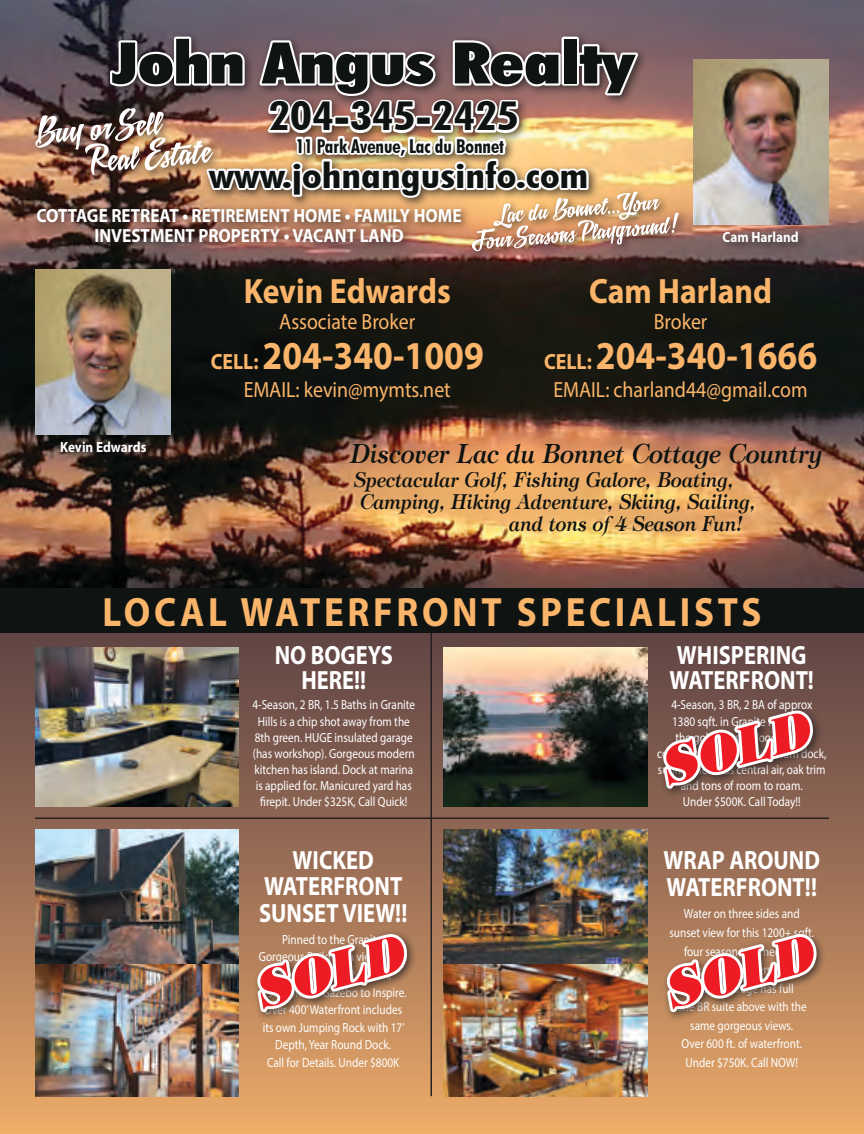
<style>
.page{position:relative;width:864px;height:1134px;background:#fff}
.page>*{position:absolute;margin:0;border:0;box-sizing:border-box;transform-origin:0 0}
.t1{font:900 condensed 57.3px "Futura BT";color:#0f1311;scale:1.25 1}
.t2{font:italic 800 49.95px "Tiffany IT Cby BT";color:#ed1c24;scale:.9 1}
.t3{font:700 41.1px "Myriad Pro";letter-spacing:.1em;color:#fbb56a;scale:.9 1}
.t4{font:700 39.75px "Myriad Pro";color:#fbb56a;scale:.9 1}
.t5{font:700 condensed 39.75px "Futura BT";color:#0f1311;scale:1.25 1}
.t6{font:700 35.25px "Myriad Pro";color:#fbb56a;scale:.9 1}
.t7{font:700 condensed 35.25px "Futura BT";color:#0f1311;scale:1.25 1}
.t8{font:700 26.4px/26.4px "Myriad Pro";color:#fff;text-align:center;scale:.85 1}
.t9{font:italic 600 26.4px "Tiffany IT Cby BT";color:#0f1311;scale:.9 1}
.t10{font:22.05px "Myriad Pro";color:#fbb56a;scale:.9 1}
.t11{font:italic 600 20.55px "Tiffany IT Cby BT";color:#0f1311;scale:.9 1}
.t12{font:700 19.05px/20.5px "Myriad Pro";color:#fff;text-align:center;scale:.9 1}
.t13{font:700 condensed 19.05px "Futura BT";color:#0f1311}
.t14{font:700 14.7px "Myriad Pro";color:#fff;scale:.9 1}
.t15{font:13.2px/16.2px "Myriad Pro";color:#fff;text-align:center;scale:.85 1}
.s1{font-size:22.05px}
</style>
<div class="page">
<div style="left:0;top:623px;width:864px;height:511px;background:linear-gradient(to bottom,#594045,#e7a768)"></div>
<img style="left:0;top:0;width:864px;height:589px">
<div style="left:30px;top:103px;width:192px;height:82px;background:#231f20;opacity:.75"></div>
<div style="left:466px;top:186px;width:222px;height:75px;background:#231f20;opacity:.75"></div>
<img style="left:34px;top:34px;width:645px;height:226px">
<hr style="left:431px;top:619px;width:1px;height:477px;background:#231f20">
<hr style="left:35px;top:817px;width:794px;height:2px;background:#231f20">
<div style="left:718px;top:227px;width:90px;height:26px;background:#231f20;opacity:.75"></div>
<div style="left:56px;top:437px;width:101px;height:26px;background:#231f20;opacity:.75"></div>
<img style="left:693px;top:60px;width:135px;height:165px">
<img style="left:36px;top:270px;width:135px;height:165px">
<img style="left:35px;top:648px;width:204px;height:158px">
<img style="left:444px;top:648px;width:203px;height:158px">
<img style="left:444px;top:830px;width:203px;height:133px">
<img style="left:35px;top:830px;width:204px;height:133px">
<img style="left:444px;top:965px;width:203px;height:131px">
<img style="left:35px;top:965px;width:204px;height:131px">
<div style="left:0;top:589px;width:864px;height:44px;background:#0f1311"></div>
<div style="left:658px;top:705px;width:165px;height:93px;background:#7c594d"></div>
<div style="left:662px;top:929px;width:165px;height:93px;background:#231f20;opacity:.75"></div>
<svg style="left:659px;top:576px;width:161px;height:499px"></svg>
<div style="left:252px;top:929px;width:165px;height:93px;background:#231f20;opacity:.75"></div>
<svg style="left:253px;top:800px;width:158px;height:275px;background:#af8567"></svg>
<p class="t1" style="left:112px;top:28px;width:420px">John Angus Realty</p>
<p class="t5" style="left:268px;top:92px;width:202px">204-345-2425</p>
<p class="t13" style="left:296px;top:134px;width:210px">11 Park Avenue, Lac du Bonnet</p>
<p class="t7" style="left:209px;top:154px;width:305px">www.johnangusinfo.com</p>
<p class="t12" style="left:37px;top:205px;width:474px">COTTAGE RETREAT • RETIREMENT HOME • FAMILY HOME<br>INVESTMENT PROPERTY • VACANT LAND</p>
<p class="t14" style="left:723px;top:228px;width:86px">Cam Harland</p>
<p class="t14" style="left:60px;top:438px;width:97px">Kevin Edwards</p>
<p class="t6" style="left:244px;top:269px;width:231px">Kevin Edwards</p>
<p class="t10" style="left:279px;top:308px;width:153px">Associate Broker</p>
<p class="t4" style="left:211px;top:330px;width:305px"><span class="s1">CELL:</span> 204-340-1009</p>
<p class="t10" style="left:244px;top:376px;width:232px">EMAIL: kevin@mymts.net</p>
<p class="t6" style="left:589px;top:269px;width:205px">Cam Harland</p>
<p class="t10" style="left:654px;top:308px;width:61px">Broker</p>
<p class="t4" style="left:544px;top:330px;width:305px"><span class="s1">CELL:</span> 204-340-1666</p>
<p class="t10" style="left:554px;top:376px;width:284px">EMAIL: charland44@gmail.com</p>
<p class="t9" style="left:351px;top:438px;width:526px">Discover Lac du Bonnet Cottage Country</p>
<p class="t11" style="left:355px;top:467px;width:423px">Spectacular Golf, Fishing Galore, Boating,</p>
<p class="t11" style="left:360px;top:489px;width:441px">Camping, Hiking Adventure, Skiing, Sailing,</p>
<p class="t11" style="left:510px;top:511px;width:261px">and tons of 4 Season Fun!</p>
<p class="t3" style="left:103px;top:585px;width:734px">LOCAL WATERFRONT SPECIALISTS</p>
<p class="t8" style="left:275px;top:642px;width:141px;line-height:25px">NO BOGEYS<br>HERE!!</p>
<p class="t15" style="left:252px;top:697px;width:193px">4-Season, 2 BR, 1.5 Baths in Granite Hills is a chip shot away from the 8th green. HUGE insulated garage (has workshop). Gorgeous modern kitchen has island. Dock at marina is applied for. Manicured yard has firepit. Under $325K, Call Quick!</p>
<p class="t8" style="left:670px;top:642px;width:171px;line-height:25px;text-align:left">WHISPERING<br>WATERFRONT!</p>
<p class="t15" style="left:657px;top:697px;width:201px">4-Season, 3 BR, 2 BA of approx<br>1380 sqft. in Granite Hills near<br>the golf course. Wood Stove, concrete firepit, big aluminum dock, sunrise view has central air, oak trim and tons of room to roam.<br>Under $500K. Call Today!!</p>
<p class="t2" style="left:656px;top:738px;width:172px;rotate:-15deg">SOLD</p>
<p class="t8" style="left:259px;top:846px;width:176px">WICKED<br>WATERFRONT<br>SUNSET VIEW!!</p>
<p class="t15" style="left:259px;top:930px;width:177px;line-height:17.7px">Pinned to the Granite,<br>Gorgeous Build with views from<br>Everywhere, 3 BR, 2 Bath,<br>4 Season has Gazebo to Inspire.<br>Over 400’ Waterfront includes its own Jumping Rock with 17’<br>Depth, Year Round Dock.<br>Call for Details. Under $800K</p>
<p class="t8" style="left:664px;top:846px;width:186px;text-align:left">WRAP AROUND<br>WATERFRONT!!</p>
<p class="t15" style="left:670px;top:905px;width:172px;line-height:18.5px">Water on three sides and sunset view for this 1200+ sqft. four season trimmed out bungalow. Oversized<br>double garage has full<br>one BR suite above with the same gorgeous views.<br>Over 600 ft. of waterfront.<br>Under $750K. Call NOW!</p>
<p class="t2" style="left:250px;top:961px;width:172px;rotate:-15deg">SOLD</p>
<p class="t2" style="left:659px;top:961px;width:172px;rotate:-15deg">SOLD</p>
</div>
